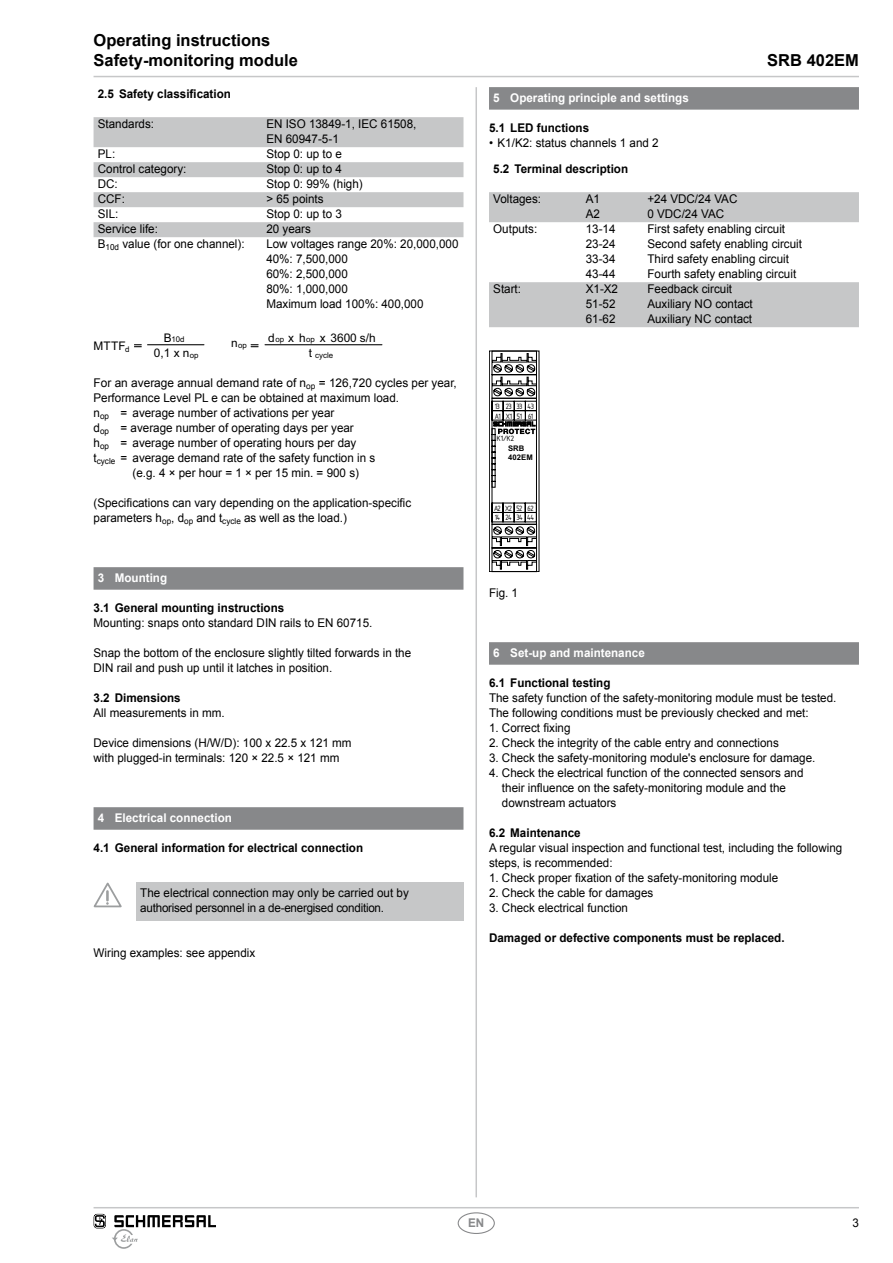
<style>
.page{position:relative;width:893px;height:1263px;background:#fff}
.page>*{position:absolute;margin:0;border:0;box-sizing:border-box;transform-origin:0 0}
.t1{font:700 16.5px/19.8px "Arial";color:#000}
.t2{font:12px/15px "Arial";color:#000}
.t3{font:700 12px "Arial";color:#000}
.t4{font:700 12px "Arial";color:#fff}
.t5{font:12px/9.9px "Isonorm 3098";letter-spacing:-.04em;color:#000;scale:.95 1}
.t6{font:12px "Isonorm 3098";letter-spacing:-.04em;color:#000}
.t7{font:700 12px "Arial";color:#87888a}
.t8{font:11.85px "Arial";color:#000}
.t9{font:7.95px "Arial";color:#000}
.t10{font:700 7.65px/8.1px "Arial";letter-spacing:.005em;color:#000}
</style>
<div class="page">
<hr style="left:94px;top:1207px;width:765px;height:1px;background:#c6c7c8">
<hr style="left:94px;top:76px;width:765px;height:1px;background:#c6c7c8">
<hr style="left:475px;top:87px;width:2px;height:1110px;background:#c6c7c8">
<div style="left:458px;top:1212px;width:37px;height:22px;border:1px solid #87888a;border-radius:50%"></div>
<svg style="left:94px;top:1214px;width:12px;height:14px"></svg>
<svg style="left:112px;top:1215px;width:104px;height:34px"></svg>
<div style="left:94px;top:567px;width:369px;height:23px;background:#87888a"></div>
<div style="left:94px;top:807px;width:369px;height:23px;background:#87888a"></div>
<svg style="left:94px;top:117px;width:369px;height:120px"></svg>
<svg style="left:134px;top:344px;width:8px;height:3px"></svg>
<svg style="left:251px;top:344px;width:7px;height:3px"></svg>
<hr style="left:147px;top:344px;width:57px;height:1px;background:#000">
<hr style="left:265px;top:344px;width:117px;height:1px;background:#000">
<div style="left:136px;top:882px;width:327px;height:39px;background:#c6c7c8"></div>
<svg style="left:94px;top:882px;width:28px;height:25px"></svg>
<div style="left:489px;top:87px;width:370px;height:23px;background:#87888a"></div>
<div style="left:489px;top:642px;width:370px;height:23px;background:#87888a"></div>
<svg style="left:489px;top:192px;width:370px;height:135px;fill:#c6c7c8"></svg>
<div style="left:489px;top:351px;width:50px;height:221px;border:1px solid #000"></div>
<svg style="left:492px;top:351px;width:45px;height:221px"></svg>
<h1 class="t1" style="left:94px;top:31px;width:206px">Operating instructions<br>Safety-monitoring module</h1>
<p class="t3" style="left:98px;top:86px;width:135px">2.5 Safety classification</p>
<p class="t2" style="left:98px;top:117px;width:58px">Standards:</p>
<p class="t2" style="left:266px;top:117px;width:152px">EN ISO 13849-1, IEC 61508,<br>EN 60947-5-1</p>
<p class="t2" style="left:98px;top:147px;width:19px">PL:</p>
<p class="t2" style="left:266px;top:147px;width:77px">Stop 0: up to e</p>
<p class="t2" style="left:98px;top:162px;width:90px">Control category:</p>
<p class="t2" style="left:266px;top:162px;width:77px">Stop 0: up to 4</p>
<p class="t2" style="left:98px;top:177px;width:22px">DC:</p>
<p class="t2" style="left:266px;top:177px;width:98px">Stop 0: 99% (high)</p>
<p class="t2" style="left:98px;top:192px;width:29px">CCF:</p>
<p class="t2" style="left:266px;top:192px;width:59px">&gt; 65 points</p>
<p class="t2" style="left:98px;top:207px;width:22px">SIL:</p>
<p class="t2" style="left:266px;top:207px;width:77px">Stop 0: up to 3</p>
<p class="t2" style="left:98px;top:222px;width:62px">Service life:</p>
<p class="t2" style="left:266px;top:222px;width:46px">20 years</p>
<p class="t2" style="left:98px;top:237px;width:148px">B<sub>10d</sub> value (for one channel):</p>
<p class="t2" style="left:266px;top:237px;width:194px">Low voltages range 20%: 20,000,000<br>40%: 7,500,000<br>60%: 2,500,000<br>80%: 1,000,000<br>Maximum load 100%: 400,000</p>
<p class="t8" style="left:94px;top:338px;width:34px">MTTF</p>
<p class="t8" style="left:164px;top:330px;width:9px">B</p>
<p class="t8" style="left:268px;top:330px;width:39px">d x h</p>
<p class="t8" style="left:320px;top:330px;width:57px">x 3600 s/h</p>
<p class="t9" style="left:172px;top:334px;width:15px">10d</p>
<p class="t9" style="left:275px;top:334px;width:10px">op</p>
<p class="t9" style="left:306px;top:334px;width:10px">op</p>
<p class="t9" style="left:231px;top:340px;width:17px"><sup>n</sup>op</p>
<p class="t8" style="left:154px;top:345px;width:46px">0,1 x n<sub>op</sub></p>
<p class="t9" style="left:309px;top:350px;width:26px"><sup>t</sup> cycle</p>
<p class="t2" style="left:94px;top:376px;width:365px">For an average annual demand rate of n<sub>op</sub> = 126,720 cycles per year,</p>
<p class="t2" style="left:94px;top:391px;width:307px">Performance Level PL e can be obtained at maximum load.</p>
<p class="t2" style="left:94px;top:406px;width:242px">n<sub>op</sub> = average number of activations per year</p>
<p class="t2" style="left:94px;top:421px;width:262px">d<sub>op</sub> = average number of operating days per year</p>
<p class="t2" style="left:94px;top:436px;width:264px">h<sub>op</sub> = average number of operating hours per day</p>
<p class="t2" style="left:94px;top:451px;width:283px">t<sub>cycle</sub> = average demand rate of the safety function in s</p>
<p class="t2" style="left:133px;top:466px;width:228px">(e.g. 4 × per hour = 1 × per 15 min. = 900 s)</p>
<p class="t2" style="left:94px;top:496px;width:319px">(Specifications can vary depending on the application-specific parameters h<sub>op</sub>, d<sub>op</sub> and t<sub>cycle</sub> as well as the load.)</p>
<p class="t9" style="left:125px;top:344px;width:6px">d</p>
<p class="t4" style="left:98px;top:570px;width:71px">3 Mounting</p>
<p class="t3" style="left:94px;top:600px;width:192px">3.1 General mounting instructions</p>
<p class="t2" style="left:94px;top:616px;width:280px">Mounting: snaps onto standard DIN rails to EN 60715.</p>
<p class="t2" style="left:94px;top:646px;width:319px">Snap the bottom of the enclosure slightly tilted forwards in the<br>DIN rail and push up until it latches in position.</p>
<p class="t3" style="left:94px;top:690px;width:89px">3.2 Dimensions</p>
<p class="t2" style="left:94px;top:706px;width:133px">All measurements in mm.</p>
<p class="t2" style="left:94px;top:736px;width:260px">Device dimensions (H/W/D): 100 x 22.5 x 121 mm with plugged-in terminals: 120 × 22.5 × 121 mm</p>
<p class="t4" style="left:98px;top:810px;width:136px">4 Electrical connection</p>
<p class="t3" style="left:94px;top:840px;width:271px">4.1 General information for electrical connection</p>
<p class="t2" style="left:140px;top:885px;width:270px">The electrical connection may only be carried out by authorised personnel in a de-energised condition.</p>
<p class="t2" style="left:94px;top:946px;width:163px">Wiring examples: see appendix</p>
<h1 class="t1" style="left:767px;top:51px;width:93px">SRB 402EM</h1>
<p class="t4" style="left:493px;top:90px;width:197px">5 Operating principle and settings</p>
<p class="t3" style="left:489px;top:120px;width:102px">5.1 LED functions</p>
<p class="t2" style="left:489px;top:136px;width:171px">• K1/K2: status channels 1 and 2</p>
<p class="t3" style="left:493px;top:161px;width:136px">5.2 Terminal description</p>
<p class="t2" style="left:493px;top:192px;width:49px">Voltages:</p>
<p class="t2" style="left:586px;top:192px;width:16px">A1<br>A2</p>
<p class="t2" style="left:647px;top:192px;width:92px">+24 VDC/24 VAC<br>0 VDC/24 VAC</p>
<p class="t2" style="left:493px;top:222px;width:45px">Outputs:</p>
<p class="t2" style="left:586px;top:222px;width:31px;text-align:justify">13-14<br>23-24<br>33-34<br>43-44</p>
<p class="t2" style="left:647px;top:222px;width:156px">First safety enabling circuit<br>Second safety enabling circuit<br>Third safety enabling circuit<br>Fourth safety enabling circuit</p>
<p class="t2" style="left:493px;top:282px;width:29px">Start:</p>
<p class="t2" style="left:586px;top:282px;width:34px">X1-X2<br>51-52<br>61-62</p>
<p class="t2" style="left:647px;top:282px;width:107px">Feedback circuit<br>Auxiliary NO contact<br>Auxiliary NC contact</p>
<p class="t5" style="left:495px;top:400px;width:43px">13 23 33 43<br>A1 X1 51 61</p>
<p class="t6" style="left:497px;top:430px;width:19px">K1/K2</p>
<p class="t10" style="left:508px;top:445px;width:26px">SRB<br>402EM</p>
<p class="t5" style="left:494px;top:502px;width:43px">A2 X2 52 62</p>
<p class="t5" style="left:495px;top:511px;width:43px">14 24 34 44</p>
<p class="t2" style="left:489px;top:586px;width:31px">Fig. 1</p>
<p class="t4" style="left:493px;top:645px;width:153px">6 Set-up and maintenance</p>
<p class="t3" style="left:489px;top:675px;width:123px">6.1 Functional testing</p>
<p class="t2" style="left:489px;top:691px;width:349px">The safety function of the safety-monitoring module must be tested.<br>The following conditions must be previously checked and met:</p>
<p class="t2" style="left:489px;top:721px;width:83px">1. Correct fixing</p>
<p class="t2" style="left:489px;top:736px;width:291px">2. Check the integrity of the cable entry and connections</p>
<p class="t2" style="left:489px;top:751px;width:328px">3. Check the safety-monitoring module's enclosure for damage.</p>
<p class="t2" style="left:502px;top:766px;width:303px;text-indent:-13px">4. Check the electrical function of the connected sensors and their influence on the safety-monitoring module and the downstream actuators</p>
<p class="t3" style="left:489px;top:825px;width:93px">6.2 Maintenance</p>
<p class="t2" style="left:489px;top:841px;width:355px">A regular visual inspection and functional test, including the following steps, is recommended:</p>
<p class="t2" style="left:489px;top:871px;width:291px">1. Check proper fixation of the safety-monitoring module</p>
<p class="t2" style="left:489px;top:886px;width:166px">2. Check the cable for damages</p>
<p class="t2" style="left:489px;top:901px;width:141px">3. Check electrical function</p>
<p class="t3" style="left:489px;top:930px;width:297px">Damaged or defective components must be replaced.</p>
<p class="t7" style="left:468px;top:1215px;width:18px">EN</p>
<p class="t2" style="left:852px;top:1216px;width:8px">3</p>
</div>
